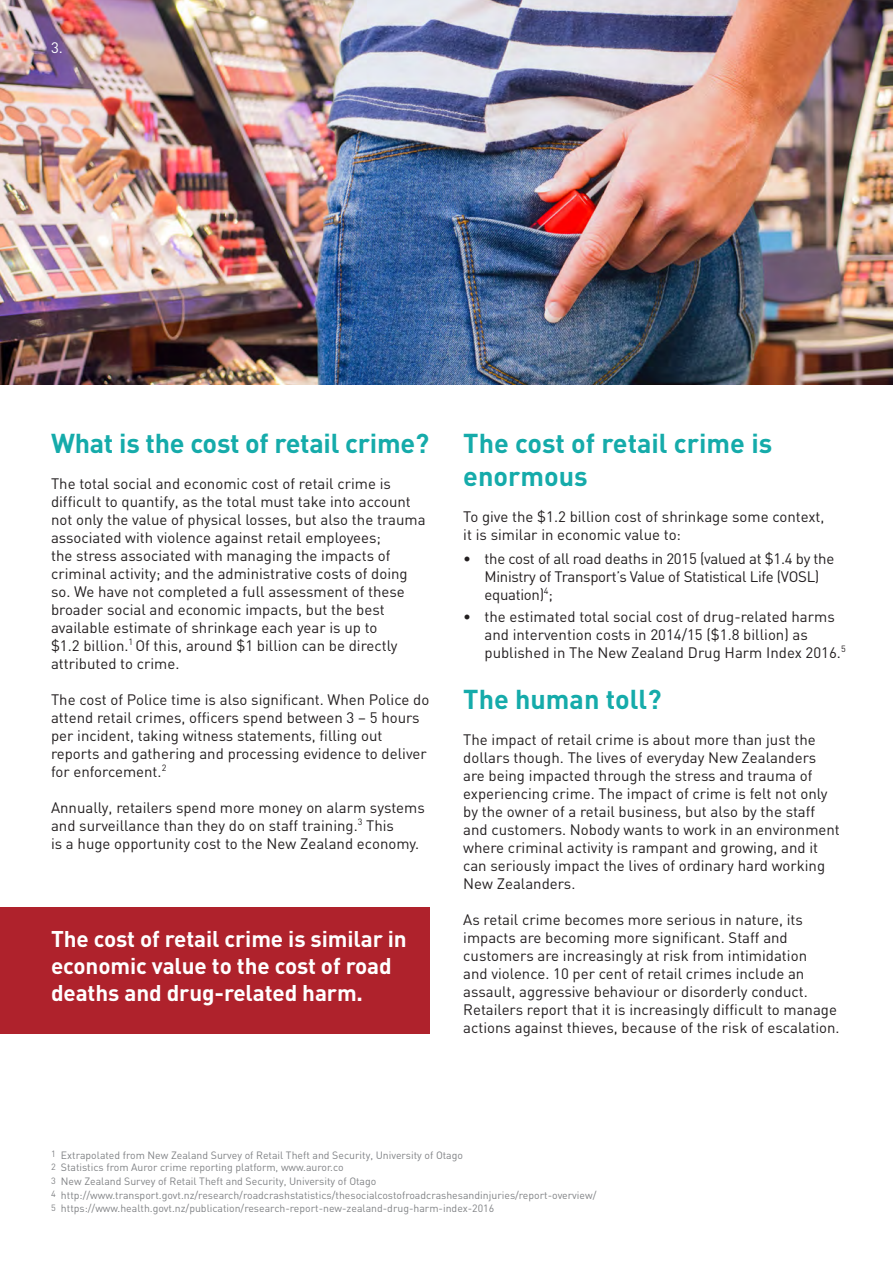
<style>
.page{position:relative;width:893px;height:1263px;background:#fff}
.page>*{position:absolute;margin:0;border:0;box-sizing:border-box;transform-origin:0 0}
.t1{font:700 27px/32.4px "DIN";color:#15abaa}
.t2{font:700 22.5px/27px "DIN";letter-spacing:-.005em;color:#fff}
.t3{font:15px/18px "DIN";color:#231f20}
.t4{font:15px/18px "DIN";letter-spacing:-.02em;color:#231f20}
.t5{font:15px "DIN";color:#fff}
.t6{font:10.5px "DIN";color:#808285}
.s1{font-size:9px}
</style>
<div class="page">
<img style="left:0;top:0;width:893px;height:384px">
<div style="left:0;top:907px;width:430px;height:126px;background:#af222c"></div>
<p class="t5" style="left:51px;top:38px;width:13px">3.</p>
<p class="t1" style="left:51px;top:426px;width:380px">What is the cost of retail crime?</p>
<p class="t3" style="left:51px;top:475px;width:376px">The total social and economic cost of retail crime is difficult to quantify, as the total must take into account not only the value of physical losses, but also the trauma associated with violence against retail employees;<br>the stress associated with managing the impacts of criminal activity; and the administrative costs of doing so. We have not completed a full assessment of these broader social and economic impacts, but the best available estimate of shrinkage each year is up to<br>$1.2 billion.<sup>1</sup> Of this, around $1 billion can be directly attributed to crime.</p>
<p class="t3" style="left:51px;top:691px;width:380px">The cost of Police time is also significant. When Police do attend retail crimes, officers spend between 3 – 5 hours per incident, taking witness statements, filling out reports and gathering and processing evidence to deliver for enforcement.<sup>2</sup></p>
<p class="t3" style="left:51px;top:799px;width:375px">Annually, retailers spend more money on alarm systems and surveillance than they do on staff training.<sup>3</sup> This<br>is a huge opportunity cost to the New Zealand economy.</p>
<p class="t2" style="left:51px;top:924px;width:357px">The cost of retail crime is similar in economic value to the cost of road deaths and drug-related harm.</p>
<p class="t1" style="left:463px;top:426px;width:311px">The cost of retail crime is enormous</p>
<p class="t3" style="left:463px;top:507px;width:363px">To give the $1.2 billion cost of shrinkage some context, it is similar in economic value to:</p>
<p class="t4" style="left:484px;top:549px;width:351px;text-indent:-21px">• the cost of all road deaths in 2015 (valued at $1.4 by the<br>Ministry of Transport’s Value of Statistical Life (VOSL) equation)<sup>4</sup>;</p>
<p class="t3" style="left:484px;top:608px;width:363px;text-indent:-21px">• the estimated total social cost of drug-related harms and intervention costs in 2014/15 ($1.8 billion) as published in The New Zealand Drug Harm Index 2016.<sup>5</sup></p>
<p class="t1" style="left:463px;top:682px;width:200px">The human toll?</p>
<p class="t3" style="left:463px;top:730px;width:378px">The impact of retail crime is about more than just the dollars though. The lives of everyday New Zealanders are being impacted through the stress and trauma of experiencing crime. The impact of crime is felt not only by the owner of a retail business, but also by the staff and customers. Nobody wants to work in an environment where criminal activity is rampant and growing, and it can seriously impact the lives of ordinary hard working New Zealanders.</p>
<p class="t3" style="left:463px;top:910px;width:378px">As retail crime becomes more serious in nature, its impacts are becoming more significant. Staff and customers are increasingly at risk from intimidation<br>and violence. 10 per cent of retail crimes include an assault, aggressive behaviour or disorderly conduct.<br>Retailers report that it is increasingly difficult to manage actions against thieves, because of the risk of escalation.</p>
<p class="t6" style="left:51px;top:1148px;width:414px"><span class="s1">1</span> Extrapolated from New Zealand Survey of Retail Theft and Security, University of Otago</p>
<p class="t6" style="left:51px;top:1161px;width:294px"><span class="s1">2</span> Statistics from Auror crime reporting platform, www.auror.co</p>
<p class="t6" style="left:51px;top:1175px;width:327px"><span class="s1">3</span> New Zealand Survey of Retail Theft and Security, University of Otago</p>
<p class="t6" style="left:51px;top:1188px;width:547px"><span class="s1">4</span> http://www.transport.govt.nz/research/roadcrashstatistics/thesocialcostofroadcrashesandinjuries/report-overview/</p>
<p class="t6" style="left:51px;top:1202px;width:445px"><span class="s1">5</span> https://www.health.govt.nz/publication/research-report-new-zealand-drug-harm-index-2016</p>
</div>
